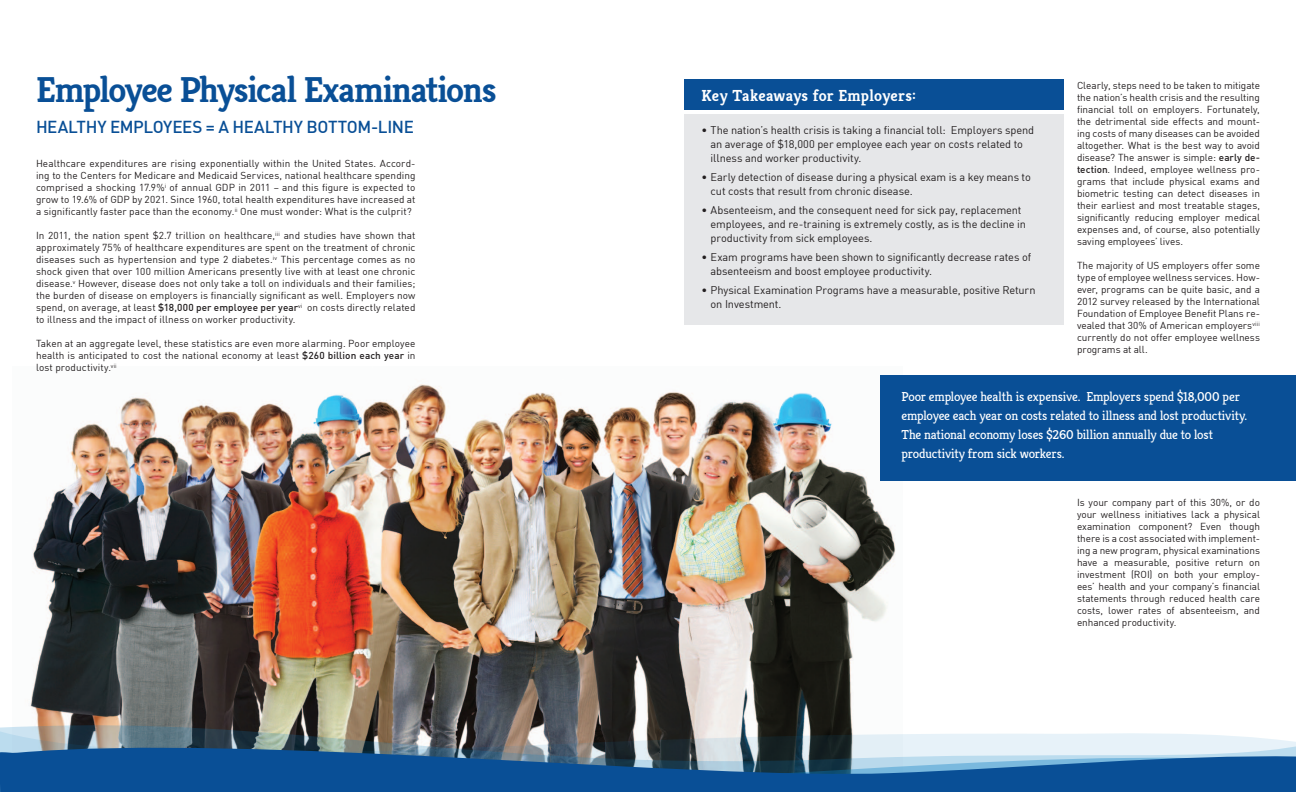
<style>
.page{position:relative;width:1296px;height:792px;background:#fff}
.page>*{position:absolute;margin:0;border:0;box-sizing:border-box;transform-origin:0 0}
.t1{font:700 36.1px "Kreon";letter-spacing:-.035em;color:#094f96}
.t2{font:500 17px "DIN";letter-spacing:-.02em;color:#094f96}
.t3{font:700 16px "Kreon";letter-spacing:.015em;color:#fff}
.t4{font:13px/19px "Kreon";letter-spacing:-.015em;color:#fff}
.t5{font:11px/14px "DIN";letter-spacing:-.01em;color:#231f20}
.t6{font:10px/12px "DIN";color:#231f20;text-align:justify}
.s1{font-weight:500}
</style>
<div class="page">
<img style="left:30px;top:384px;width:866px;height:340px">
<div style="left:880px;top:375px;width:416px;height:106px;background:#094f96"></div>
<img style="left:0;top:724px;width:853px;height:5px">
<svg style="left:0;top:729px;width:853px;height:4px;background:#727371"></svg>
<svg style="left:0;top:733px;width:1296px;height:59px;background:#47749e"></svg>
<div style="left:684px;top:114px;width:380px;height:211px;background:#e6e7e9"></div>
<div style="left:684px;top:80px;width:380px;height:30px;background:#094f96"></div>
<p class="t1" style="left:36px;top:67px;width:462px">Employee Physical Examinations</p>
<p class="t6" style="left:1077px;top:80px;width:185px">Clearly, steps need to be taken to mitigate the nation’s health crisis and the resulting financial toll on employers. Fortunately, the detrimental side effects and mount&shy;ing costs of many diseases can be avoided altogether. What is the best way to avoid disease? The answer is simple: <span class="s1">early de&shy;tection</span>. Indeed, employee wellness pro&shy;grams that include physical exams and biometric testing can detect diseases in their earliest and most treatable stages, significantly reducing employer medical expenses and, of course, also potentially saving employees’ lives.</p>
<p class="t6" style="left:1077px;top:260px;width:185px">The majority of US employers offer some type of employee wellness services. How&shy;ever, programs can be quite basic, and a 2012 survey released by the International Foundation of Employee Benefit Plans re&shy;vealed that 30% of American employers<sup>viii </sup>currently do not offer employee wellness programs at all.</p>
<p class="t3" style="left:702px;top:85px;width:216px">Key Takeaways for Employers:</p>
<p class="t5" style="left:711px;top:123px;width:325px;text-indent:-9px">• The nation’s health crisis is taking a financial toll: Employers spend an average of $18,000 per employee each year on costs related to illness and worker productivity.</p>
<p class="t5" style="left:711px;top:170px;width:322px;text-indent:-9px">• Early detection of disease during a physical exam is a key means to cut costs that result from chronic disease.</p>
<p class="t5" style="left:711px;top:203px;width:317px;text-indent:-9px">• Absenteeism, and the consequent need for sick pay, replacement employees, and re-training is extremely costly, as is the decline in productivity from sick employees.</p>
<p class="t5" style="left:711px;top:250px;width:322px;text-indent:-9px">• Exam programs have been shown to significantly decrease rates of absenteeism and boost employee productivity.</p>
<p class="t5" style="left:711px;top:283px;width:327px;text-indent:-9px">• Physical Examination Programs have a measurable, positive Return on Investment.</p>
<p class="t2" style="left:36px;top:116px;width:379px">HEALTHY EMPLOYEES = A HEALTHY BOTTOM-LINE</p>
<p class="t6" style="left:36px;top:158px;width:381px">Healthcare expenditures are rising exponentially within the United States. Accord&shy;ing to the Centers for Medicare and Medicaid Services, national healthcare spending comprised a shocking 17.9%<sup>i</sup> of annual GDP in 2011 – and this figure is expected to grow to 19.6% of GDP by 2021. Since 1960, total health expenditures have increased at a significantly faster pace than the economy.<sup>ii</sup> One must wonder: What is the culprit?</p>
<p class="t6" style="left:36px;top:230px;width:381px">In 2011, the nation spent $2.7 trillion on healthcare,<sup>iii</sup> and studies have shown that approximately 75% of healthcare expenditures are spent on the treatment of chronic diseases such as hypertension and type 2 diabetes.<sup>iv</sup> This percentage comes as no shock given that over 100 million Americans presently live with at least one chronic disease.<sup>v</sup> However, disease does not only take a toll on individuals and their families; the burden of disease on employers is financially significant as well. Employers now spend, on average, at least <span class="s1">$18,000 per employee per year</span><sup>vi</sup> on costs directly related to illness and the impact of illness on worker productivity.</p>
<p class="t6" style="left:36px;top:338px;width:381px">Taken at an aggregate level, these statistics are even more alarming. Poor employee health is anticipated to cost the national economy at least <span class="s1">$260 billion each year</span> in lost productivity.<sup>vii</sup></p>
<p class="t4" style="left:901px;top:387px;width:347px">Poor employee health is expensive. Employers spend $18,000 per employee each year on costs related to illness and lost productivity.<br>The national economy loses $260 billion annually due to lost productivity from sick workers.</p>
<p class="t6" style="left:1077px;top:496px;width:185px">Is your company part of this 30%, or do your wellness initiatives lack a physical examination component? Even though there is a cost associated with implement&shy;ing a new program, physical examinations</p>
<p class="t6" style="left:1077px;top:556px;width:185px">have a measurable, positive return on investment (ROI) on both your employ&shy;ees’ health and your company’s financial statements through reduced health care costs, lower rates of absenteeism, and enhanced productivity.</p>
</div>
